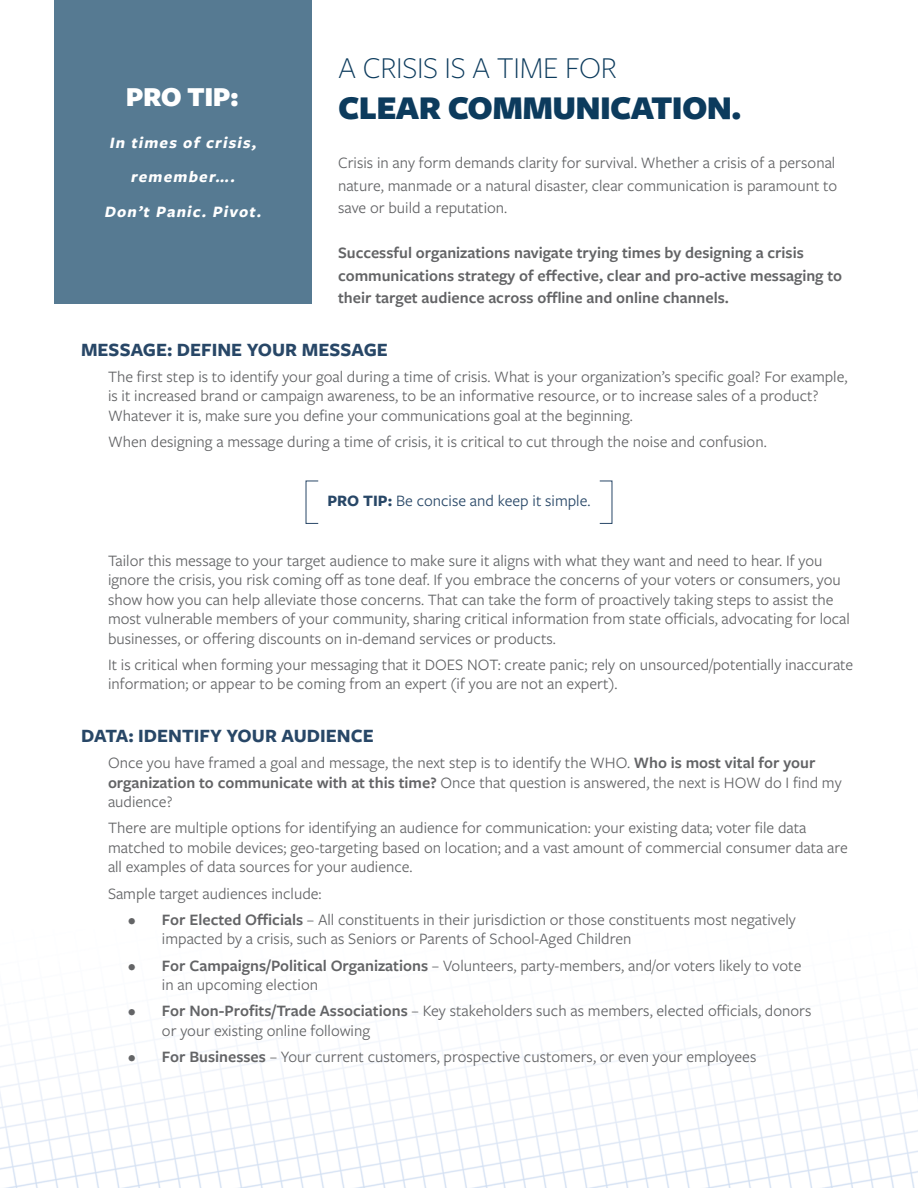
<style>
.page{position:relative;width:918px;height:1188px;background:#fff}
.page>*{position:absolute;margin:0;border:0;box-sizing:border-box;transform-origin:0 0}
.t1{font:900 34.5px "Freight Sans Pro";letter-spacing:-.02em;color:#0c3b5d}
.t2{font:300 31.5px "Freight Sans Pro";letter-spacing:-.01em;color:#0c3b5d}
.t3{font:900 28.5px "Freight Sans Pro";letter-spacing:-.02em;color:#fff}
.t4{font:700 19.5px "Freight Sans Pro";color:#284767}
.t5{font:16.5px/19.5px "Freight Sans Pro";color:#636466}
.t6{font:600 16.5px/22.5px "Freight Sans Pro";color:#636466}
.t7{font:italic 700 16.5px/34.5px "Freight Sans Pro";color:#fff;text-align:center}
.t8{font:16.5px "Freight Sans Pro";color:#284767}
.s1{font-weight:700}
.s2{font-weight:600}
</style>
<div class="page">
<img style="left:0;top:0;width:918px;height:1188px">
<div style="left:54px;top:0;width:257px;height:303px;background:#567a92"></div>
<h2 class="t2" style="left:338px;top:47px;width:281px">A CRISIS IS A TIME FOR</h2>
<h1 class="t1" style="left:338px;top:84px;width:405px">CLEAR COMMUNICATION.</h1>
<p class="t5" style="left:338px;top:151px;width:501px;line-height:22.5px">Crisis in any form demands clarity for survival. Whether a crisis of a personal nature, manmade or a natural disaster, clear communication is paramount to save or build a reputation.</p>
<p class="t6" style="left:338px;top:241px;width:506px">Successful organizations navigate trying times by designing a crisis communications strategy of effective, clear and pro-active messaging to their target audience across offline and online channels.</p>
<p class="t4" style="left:81px;top:336px;width:308px">MESSAGE: DEFINE YOUR MESSAGE</p>
<p class="t5" style="left:108px;top:366px;width:741px">The first step is to identify your goal during a time of crisis. What is your organization’s specific goal? For example, is it increased brand or campaign awareness, to be an informative resource, or to increase sales of a product?<br>Whatever it is, make sure you define your communications goal at the beginning.</p>
<p class="t5" style="left:108px;top:431px;width:660px">When designing a message during a time of crisis, it is critical to cut through the noise and confusion.</p>
<h3 class="t3" style="left:126px;top:77px;width:115px">PRO TIP:</h3>
<p class="t7" style="left:104px;top:124px;width:162px">In times of crisis, remember….<br>Don’t Panic. Pivot.</p>
<p class="t8" style="left:327px;top:490px;width:265px"><span class="s1">PRO TIP:</span> Be concise and keep it simple.</p>
<p class="t5" style="left:108px;top:550px;width:743px">Tailor this message to your target audience to make sure it aligns with what they want and need to hear. If you ignore the crisis, you risk coming off as tone deaf. If you embrace the concerns of your voters or consumers, you show how you can help alleviate those concerns. That can take the form of proactively taking steps to assist the most vulnerable members of your community, sharing critical information from state officials, advocating for local businesses, or offering discounts on in-demand services or products.</p>
<p class="t5" style="left:108px;top:654px;width:747px">It is critical when forming your messaging that it DOES NOT: create panic; rely on unsourced/potentially inaccurate information; or appear to be coming from an expert (if you are not an expert).</p>
<p class="t4" style="left:81px;top:722px;width:294px">DATA: IDENTIFY YOUR AUDIENCE</p>
<p class="t5" style="left:108px;top:752px;width:735px">Once you have framed a goal and message, the next step is to identify the WHO. <span class="s2">Who is most vital for your organization to communicate with at this time?</span> Once that question is answered, the next is HOW do I find my audience?</p>
<p class="t5" style="left:108px;top:818px;width:742px">There are multiple options for identifying an audience for communication: your existing data; voter file data matched to mobile devices; geo-targeting based on location; and a vast amount of commercial consumer data are all examples of data sources for your audience.</p>
<p class="t5" style="left:108px;top:883px;width:215px">Sample target audiences include:</p>
<p class="t5" style="left:162px;top:909px;width:635px;text-indent:-34px">• <span class="s2">For Elected Officials</span> – All constituents in their jurisdiction or those constituents most negatively impacted by a crisis, such as Seniors or Parents of School-Aged Children</p>
<p class="t5" style="left:162px;top:955px;width:641px;text-indent:-34px">• <span class="s2">For Campaigns/Political Organizations</span> – Volunteers, party-members, and/or voters likely to vote in an upcoming election</p>
<p class="t5" style="left:162px;top:1001px;width:651px;text-indent:-34px">• <span class="s2">For Non-Profits/Trade Associations</span> – Key stakeholders such as members, elected officials, donors or your existing online following</p>
<p class="t5" style="left:128px;top:1046px;width:630px">• <span class="s2">For Businesses</span> – Your current customers, prospective customers, or even your employees</p>
</div>
